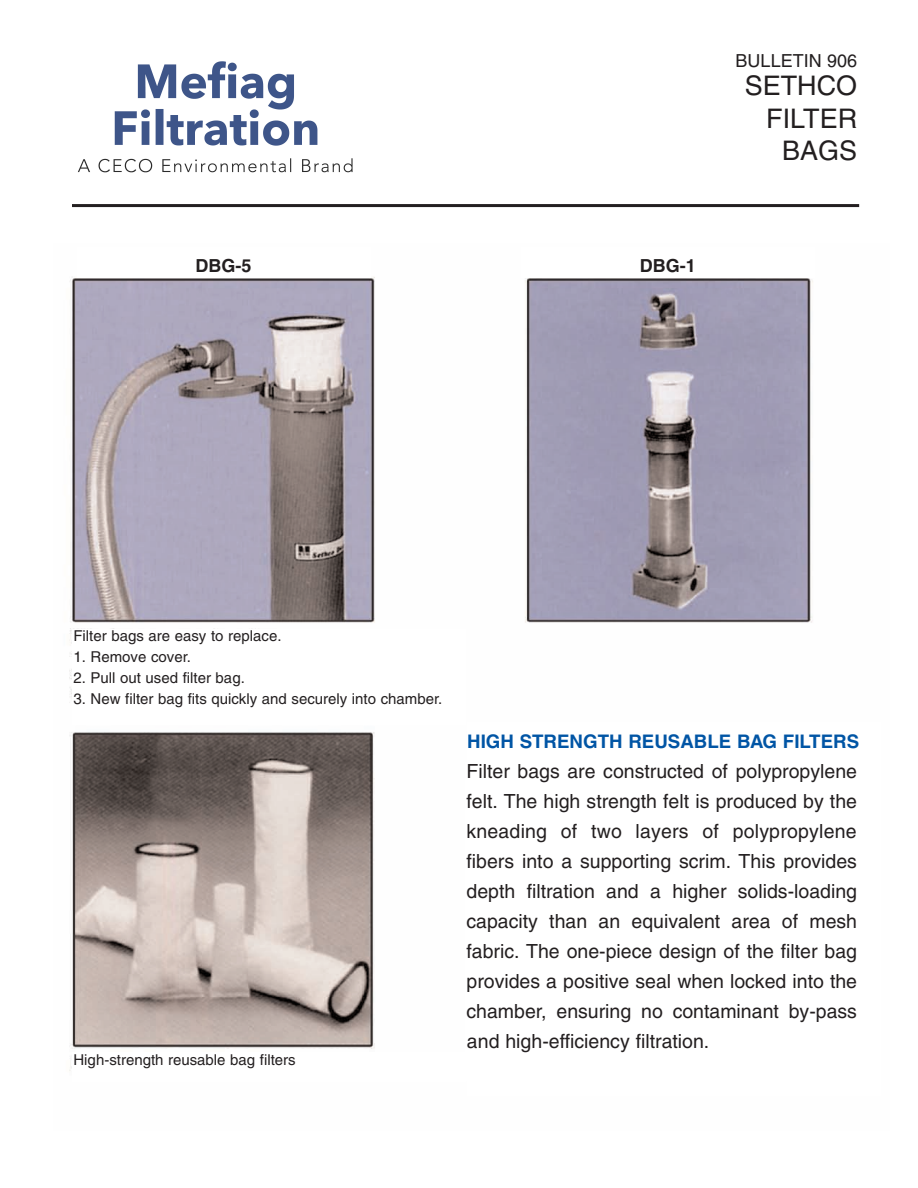
<style>
.page{position:relative;width:918px;height:1188px;background:#fff}
.page>*{position:absolute;margin:0;border:0;box-sizing:border-box;transform-origin:0 0}
.t1{font:27px/32.4px "Helvetica";color:#231f20;text-align:right}
.t2{font:19.5px/30px "Helvetica";color:#231f20;text-align:justify}
.t3{font:700 18.75px "Helvetica";color:#0155a5}
.t4{font:18px "Helvetica";color:#231f20}
.t5{font:700 18px "Helvetica";color:#231f20}
.t6{font:15px "Helvetica";color:#231f20}
</style>
<div class="page">
<img style="left:69px;top:277px;width:744px;height:794px">
<div style="left:467px;top:722px;width:414px;height:373px;background:#fff"></div>
<hr style="left:72px;top:204px;width:787px;height:3px;background:#231f20">
<div style="left:465px;top:763px;width:394px;height:318px;background:#fff"></div>
<div style="left:72px;top:1053px;width:393px;height:29px;background:#fff"></div>
<div style="left:72px;top:629px;width:393px;height:95px;background:#fff"></div>
<div style="left:77px;top:247px;width:293px;height:31px;background:#fff"></div>
<div style="left:521px;top:247px;width:293px;height:31px;background:#fff"></div>
<img style="left:78px;top:61px;width:275px;height:112px">
<p class="t5" style="left:196px;top:259px;width:57px">DBG-5</p>
<p class="t5" style="left:640px;top:259px;width:57px">DBG-1</p>
<p class="t4" style="left:736px;top:54px;width:123px">BULLETIN 906</p>
<h1 class="t1" style="left:745px;top:72px;width:114px">SETHCO<br>FILTER<br>BAGS</h1>
<p class="t6" style="left:74px;top:630px;width:210px">Filter bags are easy to replace.</p>
<p class="t6" style="left:74px;top:651px;width:119px">1. Remove cover.</p>
<p class="t6" style="left:74px;top:672px;width:173px">2. Pull out used filter bag.</p>
<p class="t6" style="left:74px;top:693px;width:370px">3. New filter bag fits quickly and securely into chamber.</p>
<p class="t6" style="left:74px;top:1054px;width:224px">High-strength reusable bag filters</p>
<p class="t3" style="left:467px;top:734px;width:394px">HIGH STRENGTH REUSABLE BAG FILTERS</p>
<p class="t2" style="left:467px;top:758px;width:392px">Filter bags are constructed of polypropylene felt. The high strength felt is produced by the kneading of two layers of polypropylene fibers into a supporting scrim. This provides depth filtration and a higher solids-loading capacity than an equivalent area of mesh fabric. The one-piece design of the filter bag provides a positive seal when locked into the chamber, ensuring no contaminant by-pass and high-efficiency filtration.</p>
</div>
